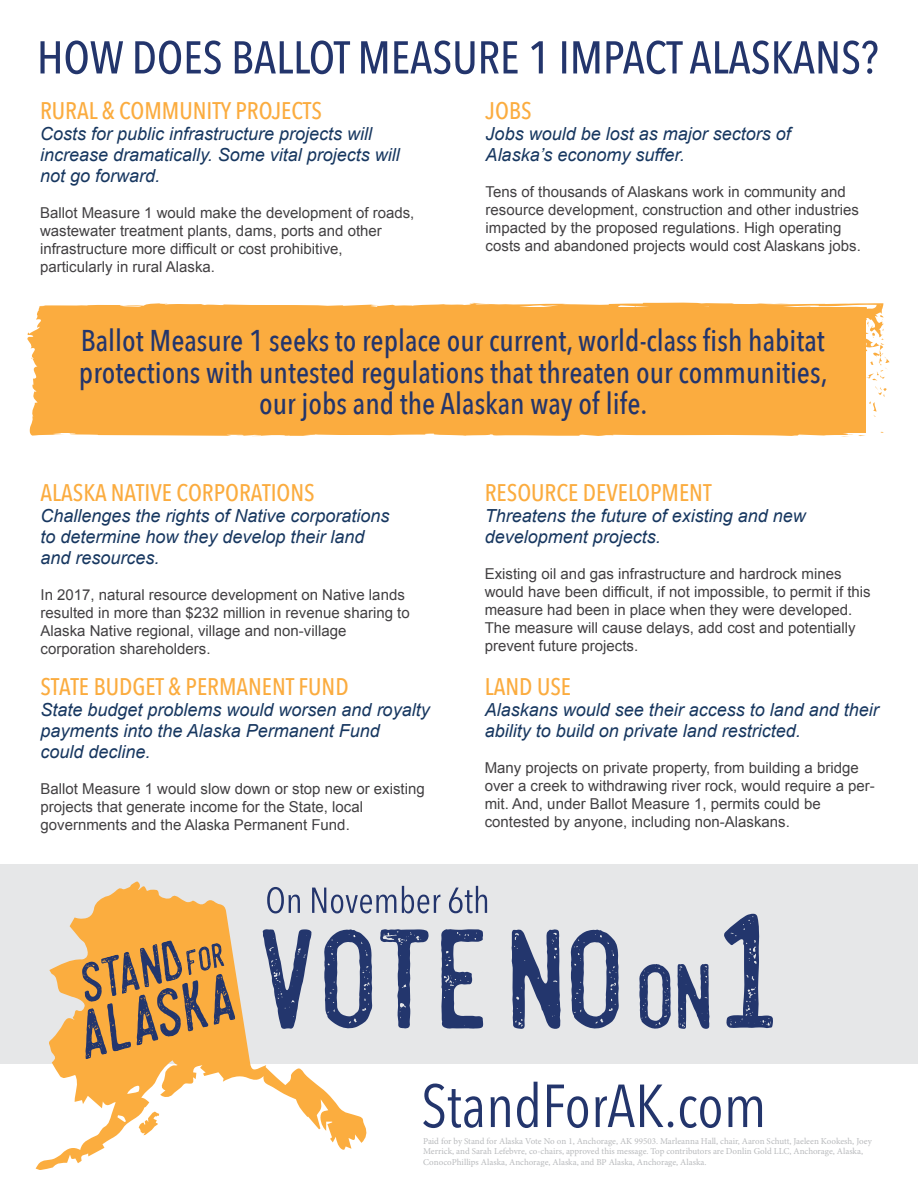
<style>
.page{position:relative;width:918px;height:1188px;background:#fff}
.page>*{position:absolute;margin:0;border:0;box-sizing:border-box;transform-origin:0 0}
.t1{font:60px "Avenir Next Condensed";color:#23356c}
.t2{font:500 30px/31.5px "Avenir Next Condensed";color:#23356c;text-align:center}
.t3{font:500 24px "Avenir Next Condensed";color:#fbac3f}
.t4{font:italic 18px/21px "Arial";color:#173760}
.t5{font:15px/18px "Arial";color:#424042}
.t6{font:9px/10.5px "Minion Pro";letter-spacing:-.005em;color:#a7a9ac}
</style>
<div class="page">
<div style="left:0;top:864px;width:918px;height:200px;background:#e6e7e8"></div>
<div style="left:27px;top:302px;width:857px;height:134px;background:#fbac3f"></div>
<svg style="left:117px;top:307px;width:20px;height:4px"></svg>
<svg style="left:863px;top:313px;width:26px;height:104px"></svg>
<svg style="left:795px;top:307px;width:28px;height:3px"></svg>
<svg style="left:471px;top:310px;width:24px;height:2px"></svg>
<svg style="left:59px;top:361px;width:4px;height:3px"></svg>
<svg style="left:63px;top:384px;width:5px;height:4px"></svg>
<svg style="left:36px;top:882px;width:330px;height:288px"></svg>
<svg style="left:82px;top:940px;width:153px;height:119px;background:#bf8c4d"></svg>
<svg style="left:139px;top:1112px;width:20px;height:23px"></svg>
<svg style="left:263px;top:929px;width:49px;height:100px"></svg>
<svg style="left:324px;top:929px;width:48px;height:100px"></svg>
<svg style="left:380px;top:929px;width:49px;height:100px"></svg>
<svg style="left:441px;top:929px;width:42px;height:100px"></svg>
<svg style="left:512px;top:929px;width:49px;height:100px"></svg>
<svg style="left:571px;top:930px;width:48px;height:99px"></svg>
<svg style="left:639px;top:964px;width:32px;height:65px"></svg>
<svg style="left:677px;top:964px;width:32px;height:65px"></svg>
<svg style="left:724px;top:914px;width:49px;height:114px"></svg>
<svg style="left:267px;top:886px;width:220px;height:27px"></svg>
<svg style="left:40px;top:40px;width:837px;height:34px"></svg>
<h3 class="t3" style="left:40px;top:96px;width:284px">RURAL &amp; COMMUNITY PROJECTS</h3>
<p class="t4" style="left:40px;top:124px;width:361px">Costs for public infrastructure projects will increase dramatically. Some vital projects will not go forward.</p>
<p class="t5" style="left:40px;top:204px;width:376px">Ballot Measure 1 would make the development of roads, wastewater treatment plants, dams, ports and other infrastructure more difficult or cost prohibitive, particularly in rural Alaska.</p>
<h3 class="t3" style="left:486px;top:96px;width:47px">JOBS</h3>
<p class="t4" style="left:486px;top:124px;width:307px">Jobs would be lost as major sectors of<br>Alaska’s economy suffer.</p>
<p class="t5" style="left:486px;top:183px;width:377px">Tens of thousands of Alaskans work in community and resource development, construction and other industries impacted by the proposed regulations. High operating costs and abandoned projects would cost Alaskans jobs.</p>
<h2 class="t2" style="left:79px;top:325px;width:750px">Ballot Measure 1 seeks to replace our current, world-class fish habitat protections with untested regulations that threaten our communities, our jobs and the Alaskan way of life.</h2>
<h3 class="t3" style="left:40px;top:478px;width:276px">ALASKA NATIVE CORPORATIONS</h3>
<p class="t4" style="left:40px;top:505px;width:351px">Challenges the rights of Native corporations to determine how they develop their land and resources.</p>
<p class="t5" style="left:40px;top:586px;width:371px">In 2017, natural resource development on Native lands resulted in more than $232 million in revenue sharing to Alaska Native regional, village and non-village corporation shareholders.</p>
<h3 class="t3" style="left:40px;top:672px;width:310px">STATE BUDGET &amp; PERMANENT FUND</h3>
<p class="t4" style="left:40px;top:700px;width:391px">State budget problems would worsen and royalty payments into the Alaska Permanent Fund<br>could decline.</p>
<p class="t5" style="left:40px;top:780px;width:386px">Ballot Measure 1 would slow down or stop new or existing projects that generate income for the State, local governments and the Alaska Permanent Fund.</p>
<h3 class="t3" style="left:485px;top:478px;width:228px">RESOURCE DEVELOPMENT</h3>
<p class="t4" style="left:485px;top:505px;width:323px">Threatens the future of existing and new development projects.</p>
<p class="t5" style="left:485px;top:565px;width:387px">Existing oil and gas infrastructure and hardrock mines would have been difficult, if not impossible, to permit if this measure had been in place when they were developed.<br>The measure will cause delays, add cost and potentially prevent future projects.</p>
<h3 class="t3" style="left:485px;top:672px;width:88px">LAND USE</h3>
<p class="t4" style="left:485px;top:700px;width:396px">Alaskans would see their access to land and their ability to build on private land restricted.</p>
<p class="t5" style="left:485px;top:759px;width:392px">Many projects on private property, from building a bridge over a creek to withdrawing river rock, would require a per&shy;mit. And, under Ballot Measure 1, permits could be contested by anyone, including non-Alaskans.</p>
<h1 class="t1" style="left:421px;top:1055px;width:347px">StandForAK.com</h1>
<p class="t6" style="left:423px;top:1136px;width:450px">Paid for by Stand for Alaska Vote No on 1, Anchorage, AK 99503. Marleanna Hall, chair, Aaron Schutt, Jaeleen Kookesh, Joey<br>Merrick, and Sarah Lefebvre, co-chairs, approved this message. Top contributors are Donlin Gold LLC, Anchorage, Alaska,<br>ConocoPhillips Alaska, Anchorage, Alaska, and BP Alaska, Anchorage, Alaska.</p>
</div>
